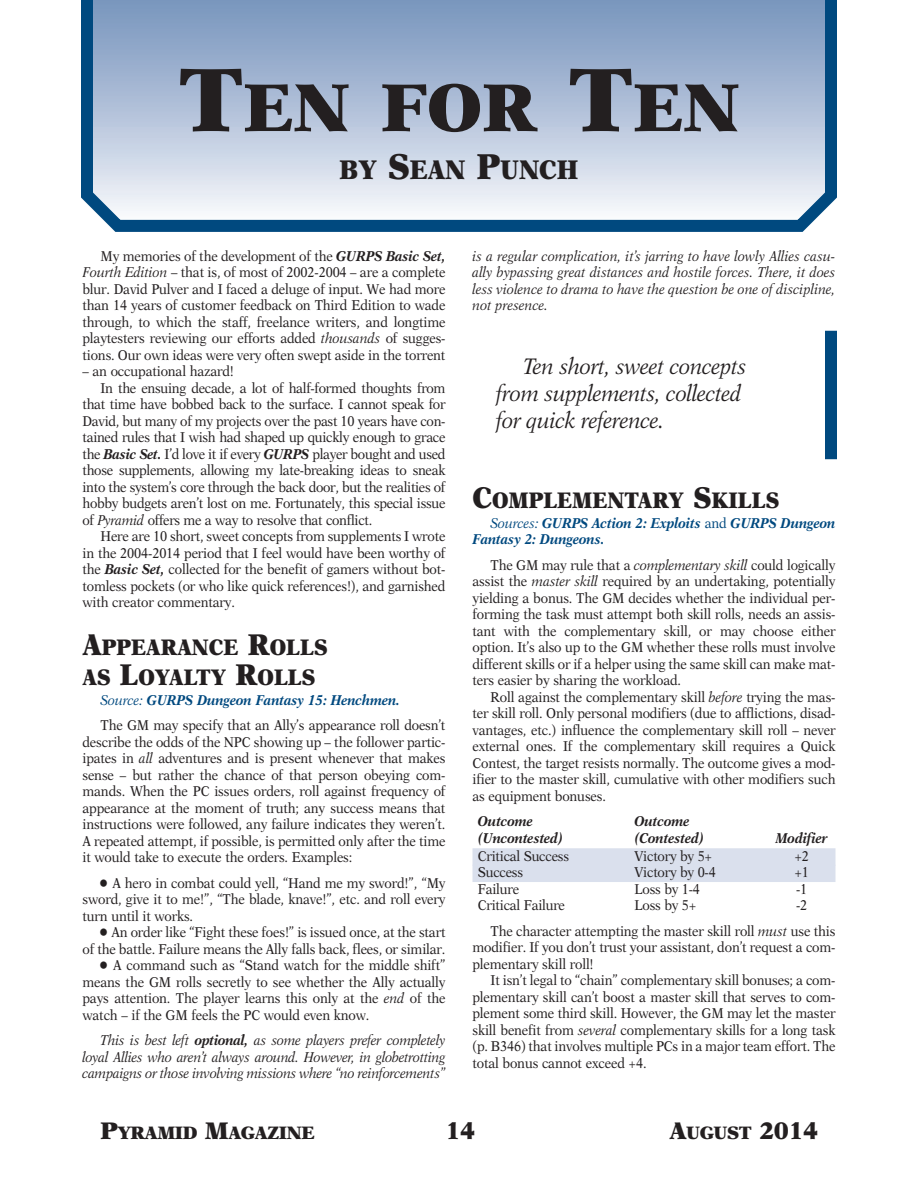
<style>
.page{position:relative;width:918px;height:1188px;background:#fff}
.page>*{position:absolute;margin:0;border:0;box-sizing:border-box;transform-origin:0 0}
.t1{font:900 67.5px "New Aster";color:#231f20}
.t2{font:900 27px "New Aster";color:#231f20;scale:.9 1}
.t3{font:900 24px "New Aster";letter-spacing:-.02em;color:#231f20}
.t4{font:italic 22.5px/27px "New Aster";letter-spacing:-.015em;color:#231f20;scale:.9 1}
.t5{font:900 22.5px/30px "New Aster";color:#231f20;scale:.9 1}
.t6{font:900 18px "New Aster";letter-spacing:-.025em;color:#231f20}
.t7{font:14.25px/16.5px "New Aster";letter-spacing:-.01em;color:#231f20;text-align:justify;scale:.9 1}
.t8{font:italic 14.25px/16.5px "New Aster";letter-spacing:-.005em;color:#231f20;text-align:justify;scale:.9 1}
.t9{font:italic 700 14.25px/16.5px "New Aster";letter-spacing:-.01em;color:#00497f;scale:.9 1}
.t10{font:italic 700 14.25px "New Aster";letter-spacing:-.01em;color:#231f20;scale:.9 1}
.s1{font-size:90px}
.s2{font-size:36px}
.s3{font-weight:700;font-style:italic}
.s4{font-style:italic}
.s5{font-size:30px}
.s6{font-style:italic;color:#00497f}
.s7{font-weight:700;font-style:italic;color:#00497f}
.s8{font-weight:700}
.s9{font-weight:400}
.s10{font-weight:400;font-style:normal}
.s11{font-size:24px}
.s12{font-size:18px}
</style>
<div class="page">
<div style="left:472px;top:848px;width:364px;height:18px;background:#dae0ed"></div>
<div style="left:472px;top:865px;width:364px;height:17px;background:#dae0ed"></div>
<svg style="left:81px;top:0;width:756px;height:232px;background:#a6bad3"></svg>
<div style="left:825px;top:331px;width:12px;height:128px;background:#00497f"></div>
<h1 class="t1" style="left:178px;top:67px;width:563px"><span class="s1">T</span>EN FOR <span class="s1">T</span>EN</h1>
<h2 class="t2" style="left:340px;top:153px;width:267px">BY <span class="s2">S</span>EAN <span class="s2">P</span>UNCH</h2>
<p class="t7" style="left:83px;top:248px;width:405px;text-indent:18px">My memories of the development of the <span class="s3">GURPS Basic Set, </span><span class="s4">Fourth Edition</span> – that is, of most of 2002-2004 – are a complete blur. David Pulver and I faced a deluge of input. We had more than 14 years of customer feedback on Third Edition to wade through, to which the staff, freelance writers, and longtime playtesters reviewing our efforts added <span class="s4">thousands</span> of sugges&shy;tions. Our own ideas were very often swept aside in the torrent</p>
<p class="t7" style="left:83px;top:363px;width:170px">– an occupational hazard!</p>
<p class="t7" style="left:101px;top:380px;width:385px">In the ensuing decade, a lot of half-formed thoughts from</p>
<p class="t7" style="left:83px;top:396px;width:405px">that time have bobbed back to the surface. I cannot speak for</p>
<p class="t7" style="left:83px;top:413px;width:405px">David, but many of my projects over the past 10 years have con-</p>
<p class="t7" style="left:83px;top:429px;width:405px">tained rules that I wish had shaped up quickly enough to grace</p>
<p class="t7" style="left:83px;top:446px;width:405px">the <span class="s3">Basic Set.</span> I’d love it if every <span class="s3">GURPS</span> player bought and used</p>
<p class="t7" style="left:83px;top:462px;width:405px">those supplements, allowing my late-breaking ideas to sneak</p>
<p class="t7" style="left:83px;top:479px;width:405px">into the system’s core through the back door, but the realities of</p>
<p class="t7" style="left:83px;top:495px;width:405px">hobby budgets aren’t lost on me. Fortunately, this special issue</p>
<p class="t7" style="left:83px;top:512px;width:323px">of <span class="s4">Pyramid</span> offers me a way to resolve that conflict.</p>
<p class="t7" style="left:101px;top:528px;width:385px">Here are 10 short, sweet concepts from supplements I wrote</p>
<p class="t7" style="left:83px;top:545px;width:405px">in the 2004-2014 period that I feel would have been worthy of</p>
<p class="t7" style="left:83px;top:561px;width:405px">the <span class="s3">Basic Set,</span> collected for the benefit of gamers without bot-</p>
<p class="t7" style="left:83px;top:578px;width:405px">tomless pockets (or who like quick references!), and garnished</p>
<p class="t7" style="left:83px;top:594px;width:171px">with creator commentary.</p>
<h3 class="t5" style="left:83px;top:632px;width:274px"><span class="s5">A</span>PPEARANCE <span class="s5">R</span>OLLS<br>AS <span class="s5">L</span>OYALTY <span class="s5">R</span>OLLS</h3>
<p class="t7" style="left:101px;top:687px;width:385px;line-height:25.5px"><span class="s6">Source:</span> <span class="s7">GURPS Dungeon Fantasy 15: Henchmen.<br></span>The GM may specify that an Ally’s appearance roll doesn’t</p>
<p class="t7" style="left:83px;top:734px;width:405px">describe the odds of the NPC showing up – the follower partic&shy;ipates in <span class="s4">all</span> adventures and is present whenever that makes sense – but rather the chance of that person obeying com&shy;mands. When the PC issues orders, roll against frequency of appearance at the moment of truth; any success means that instructions were followed, any failure indicates they weren’t.<br>A repeated attempt, if possible, is permitted only after the time it would take to execute the orders. Examples:</p>
<p class="t7" style="left:83px;top:875px;width:405px;text-indent:18px">• A hero in combat could yell, “Hand me my sword!”, “My sword, give it to me!”, “The blade, knave!”, etc. and roll every turn until it works.</p>
<p class="t7" style="left:83px;top:924px;width:405px;text-align:right">• An order like “Fight these foes!” is issued once, at the start<br>of the battle. Failure means the Ally falls back, flees, or similar.</p>
<p class="t7" style="left:83px;top:957px;width:405px;text-indent:18px">• A command such as “Stand watch for the middle shift” means the GM rolls secretly to see whether the Ally actually pays attention. The player learns this only at the <span class="s4">end</span> of the watch – if the GM feels the PC would even know.</p>
<p class="t8" style="left:83px;top:1032px;width:405px;text-indent:18px">This is best left <span class="s8">optional,</span> as some players prefer completely loyal Allies who aren’t always around. However, in globetrotting campaigns or those involving missions where “no reinforcements”</p>
<p class="t8" style="left:473px;top:248px;width:405px">is a regular complication, it’s jarring to have lowly Allies casu&shy;ally bypassing great distances and hostile forces. There, it does less violence to drama to have the question be one of discipline, not presence.</p>
<h3 class="t4" style="left:497px;top:353px;width:280px;text-indent:27px">Ten short, sweet concepts from supplements, collected for quick reference.</h3>
<h3 class="t5" style="left:473px;top:485px;width:342px"><span class="s5">C</span>OMPLEMENTARY <span class="s5">S</span>KILLS</h3>
<p class="t9" style="left:473px;top:514px;width:405px;text-indent:18px"><span class="s9">Sources:</span> GURPS Action 2: Exploits <span class="s10">and</span> GURPS Dungeon<br>Fantasy 2: Dungeons.</p>
<p class="t7" style="left:473px;top:557px;width:405px;text-indent:18px">The GM may rule that a <span class="s4">complementary skill</span> could logically assist the <span class="s4">master skill</span> required by an undertaking, potentially yielding a bonus. The GM decides whether the individual per&shy;forming the task must attempt both skill rolls, needs an assis&shy;tant with the complementary skill, or may choose either option. It’s also up to the GM whether these rolls must involve different skills or if a helper using the same skill can make mat&shy;ters easier by sharing the workload.</p>
<p class="t7" style="left:473px;top:689px;width:405px;text-indent:18px">Roll against the complementary skill <span class="s4">before</span> trying the mas&shy;ter skill roll. Only personal modifiers (due to afflictions, disad&shy;vantages, etc.) influence the complementary skill roll – never external ones. If the complementary skill requires a Quick Contest, the target resists normally. The outcome gives a mod&shy;ifier to the master skill, cumulative with other modifiers such as equipment bonuses.</p>
<p class="t10" style="left:478px;top:813px;width:63px">Outcome</p>
<p class="t10" style="left:635px;top:813px;width:63px">Outcome</p>
<p class="t10" style="left:478px;top:829px;width:96px">(Uncontested)</p>
<p class="t10" style="left:635px;top:829px;width:79px">(Contested)</p>
<p class="t10" style="left:776px;top:829px;width:59px">Modifier</p>
<p class="t7" style="left:478px;top:848px;width:103px">Critical Success</p>
<p class="t7" style="left:635px;top:848px;width:88px">Victory by 5+</p>
<p class="t7" style="left:794px;top:848px;width:18px">+2</p>
<p class="t7" style="left:478px;top:864px;width:52px">Success</p>
<p class="t7" style="left:635px;top:864px;width:92px">Victory by 0-4</p>
<p class="t7" style="left:794px;top:864px;width:18px">+1</p>
<p class="t7" style="left:478px;top:881px;width:47px">Failure</p>
<p class="t7" style="left:635px;top:881px;width:74px">Loss by 1-4</p>
<p class="t7" style="left:796px;top:881px;width:14px">-1</p>
<p class="t7" style="left:478px;top:897px;width:98px">Critical Failure</p>
<p class="t7" style="left:635px;top:897px;width:70px">Loss by 5+</p>
<p class="t7" style="left:491px;top:893px;width:385px;line-height:25.5px;text-indent:306px">-2<br>The character attempting the master skill roll <span class="s4">must</span> use this</p>
<p class="t7" style="left:473px;top:939px;width:405px">modifier. If you don’t trust your assistant, don’t request a com&shy;plementary skill roll!</p>
<p class="t7" style="left:473px;top:972px;width:405px;text-indent:18px">It isn’t legal to “chain” complementary skill bonuses; a com&shy;plementary skill can’t boost a master skill that serves to com&shy;plement some third skill. However, the GM may let the master skill benefit from <span class="s4">several</span> complementary skills for a long task (p. B346) that involves multiple PCs in a major team effort. The total bonus cannot exceed +4.</p>
<p class="t6" style="left:101px;top:1122px;width:216px"><span class="s11">P</span>YRAMID <span class="s11">M</span>AGAZINE</p>
<h3 class="t3" style="left:446px;top:1116px;width:31px">14</h3>
<h3 class="t3" style="left:669px;top:1116px;width:150px">A<span class="s12">UGUST</span> 2014</h3>
</div>
